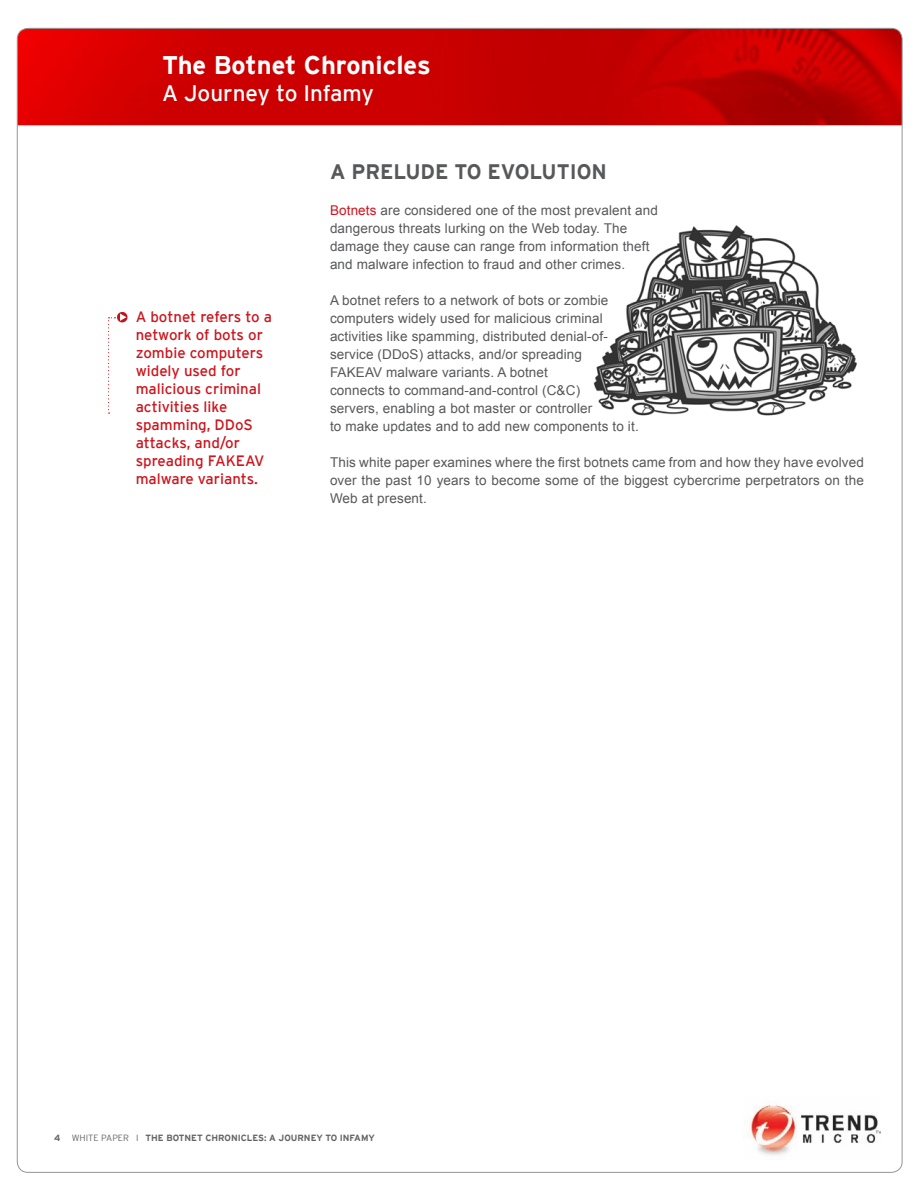
<style>
.page{position:relative;width:918px;height:1188px;background:#fff}
.page>*{position:absolute;margin:0;border:0;box-sizing:border-box;transform-origin:0 0}
.header_title{font:700 25.5px "Interstate";color:#fff}
.header_subtitle{font:22.5px "Interstate";color:#fff}
.heading_1{font:700 21px "Interstate";color:#57585a}
.inset{font:15px/18px "Interstate";color:#cd151d}
.body_text_1{font:13.5px/18px "Arial";letter-spacing:.01em;color:#57585a}
.body_text{font:13.5px/18px "Arial";letter-spacing:.01em;color:#57585a;text-align:justify}
.page_number{font:700 9px "Interstate";color:#636366}
.s1{color:#cd151d}
.s2{font-weight:300}
</style>
<div class="page">
<img style="left:17px;top:28px;width:884px;height:97px">
<img style="left:750px;top:1105px;width:131px;height:50px">
<img style="left:593px;top:225px;width:264px;height:191px">
<svg style="left:108px;top:311px;width:20px;height:103px"></svg>
<p class="header_title" style="left:162px;top:51px;width:270px">The Botnet Chronicles</p>
<p class="header_subtitle" style="left:162px;top:81px;width:213px">A Journey to Infamy</p>
<p class="inset" style="left:136px;top:308px;width:138px">A botnet refers to a network of bots or zombie computers widely used for malicious criminal activities like spamming, DDoS attacks, and/or spreading FAKEAV malware variants.</p>
<p class="heading_1" style="left:330px;top:160px;width:278px">A PRELUDE TO EVOLUTION</p>
<p class="body_text_1" style="left:330px;top:201px;width:330px"><span class="s1">Botnets</span> are considered one of the most prevalent and dangerous threats lurking on the Web today. The damage they cause can range from information theft and malware infection to fraud and other crimes.</p>
<p class="body_text_1" style="left:330px;top:291px;width:310px">A botnet refers to a network of bots or zombie computers widely used for malicious criminal activities like spamming, distributed denial-of&shy;service (DDoS) attacks, and/or spreading<br>FAKEAV malware variants. A botnet<br>connects to command-and-control (C&amp;C)<br>servers, enabling a bot master or controller<br>to make updates and to add new components to it.</p>
<p class="body_text" style="left:330px;top:453px;width:535px">This white paper examines where the first botnets came from and how they have evolved over the past 10 years to become some of the biggest cybercrime perpetrators on the Web at present.</p>
<p class="page_number" style="left:54px;top:1133px;width:8px">4</p>
<p class="page_number" style="left:72px;top:1133px;width:305px"><span class="s2">WHITE PAPER I</span> THE BOTNET CHRONICLES: A JOURNEY TO INFAMY</p>
</div>
